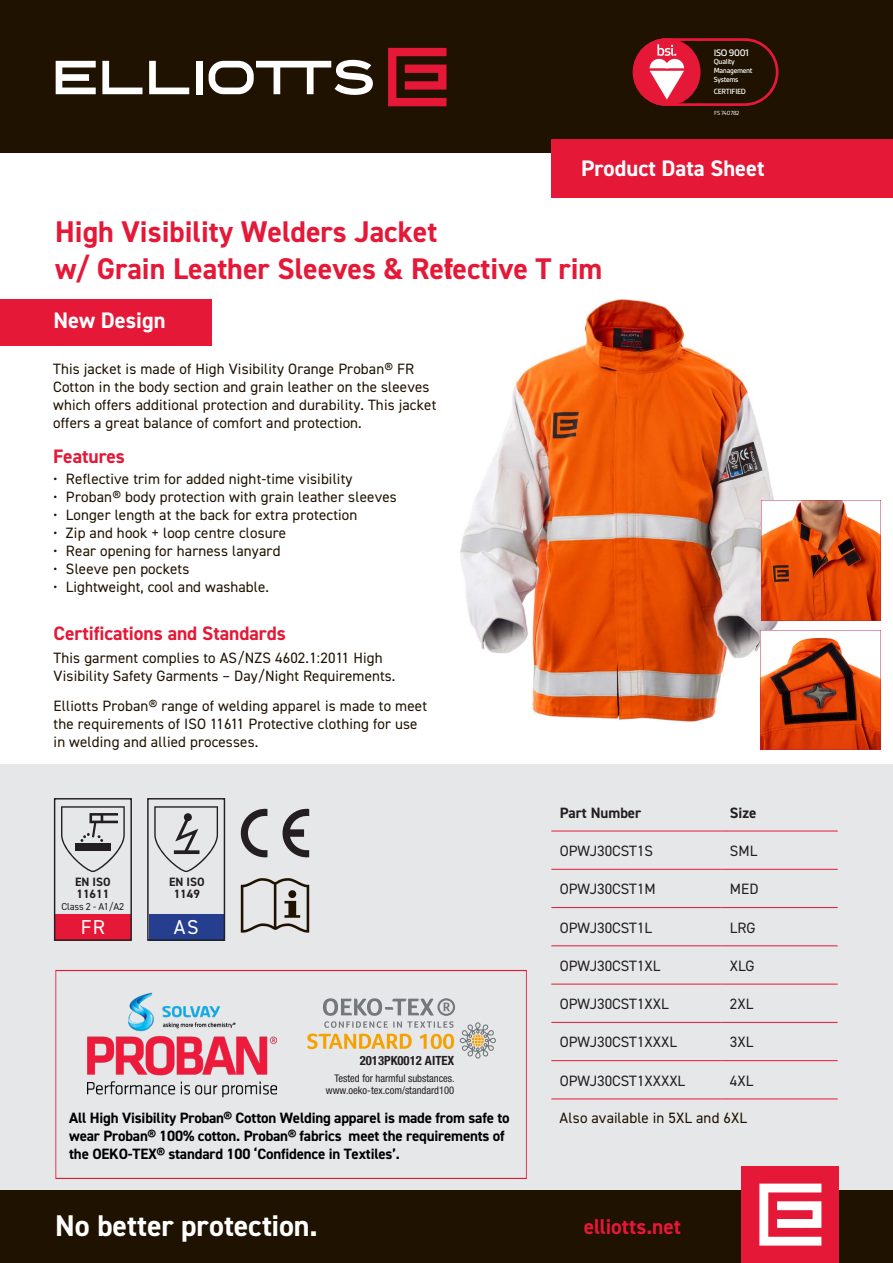
<style>
.page{position:relative;width:893px;height:1263px;background:#fff}
.page>*{position:absolute;margin:0;border:0;box-sizing:border-box;transform-origin:0 0}
.Heading{font:700 30px/36.2px "DIN2014";color:#e51837}
.t1{font:700 30px "DIN2014";letter-spacing:-.005em;color:#fff}
.t2{font:700 22.5px "DIN2014";color:#fff}
.t3{font:700 21.45px "DIN2014";letter-spacing:-.005em;color:#e51837}
.t4{font:20.1px "DIN2014";color:#fff}
.Body{font:700 19.5px "DIN2014";letter-spacing:-.005em;color:#e51837}
.Subhead_2{font:700 19.5px "DIN2014";letter-spacing:-.005em;color:#e51837}
.Subhead_2-2{font:15px/18px "DIN2014";letter-spacing:.01em;color:#1f1200}
.Body-2{font:15px/18px "DIN2014";letter-spacing:.01em;color:#1f1200}
.t5{font:700 15px/18px "DIN2014";letter-spacing:-.01em;color:#000}
.Table_Body{font:15px "DIN2014";color:#231f20}
.Table_Heading{font:700 15px "DIN2014";color:#231f20}
.t6{font:700 condensed 12.75px "Helvetica Neue LT Pro";color:#231f20}
.t7{font:700 12.15px/12.1px "DIN2014";color:#231f20;text-align:center}
.t8{font:condensed 10.5px/12.1px "Helvetica Neue LT Pro";color:#231f20;text-align:right}
.t9{font:500 10.2px "Gesta";letter-spacing:-.035em;color:#fff}
.t10{font:10.05px "DIN2014";letter-spacing:-.02em;color:#231f20}
.t11{font:500 8.1px "Gesta";letter-spacing:-.035em;color:#fff}
.t12{font:500 7.95px/8.6px "Gesta";letter-spacing:-.035em;color:#fff}
.t13{font:6.3px "Gesta";letter-spacing:-.035em;color:#fff}
</style>
<div class="page">
<img style="left:460px;top:299px;width:389px;height:424px">
<div style="left:0;top:0;width:893px;height:153px;background:#1f1200"></div>
<div style="left:0;top:1189px;width:893px;height:74px;background:#1f1200"></div>
<div style="left:0;top:764px;width:893px;height:425px;background:#e6e7e9"></div>
<svg style="left:282px;top:808px;width:27px;height:50px"></svg>
<svg style="left:240px;top:808px;width:27px;height:50px"></svg>
<svg style="left:241px;top:878px;width:68px;height:55px"></svg>
<div style="left:288px;top:890px;width:8px;height:8px;background:#1f1200;border-radius:50%"></div>
<div style="left:149px;top:914px;width:75px;height:26px;background:#253f8e"></div>
<div style="left:147px;top:798px;width:78px;height:143px;border:1px solid #231f20"></div>
<svg style="left:154px;top:806px;width:64px;height:66px"></svg>
<div style="left:55px;top:914px;width:76px;height:26px;background:#e51837"></div>
<div style="left:54px;top:798px;width:78px;height:143px;border:1px solid #231f20"></div>
<svg style="left:61px;top:806px;width:64px;height:66px"></svg>
<svg style="left:307px;top:998px;width:189px;height:60px"></svg>
<img style="left:87px;top:992px;width:190px;height:105px">
<hr style="left:551px;top:869px;width:170px;height:1px;background:#e51837">
<hr style="left:721px;top:869px;width:117px;height:1px;background:#e51837">
<hr style="left:551px;top:907px;width:170px;height:1px;background:#e51837">
<hr style="left:721px;top:907px;width:117px;height:1px;background:#e51837">
<hr style="left:551px;top:945px;width:170px;height:1px;background:#e51837">
<hr style="left:721px;top:945px;width:117px;height:1px;background:#e51837">
<hr style="left:551px;top:984px;width:170px;height:1px;background:#e51837">
<hr style="left:721px;top:984px;width:117px;height:1px;background:#e51837">
<hr style="left:551px;top:1022px;width:170px;height:1px;background:#e51837">
<hr style="left:721px;top:1022px;width:117px;height:1px;background:#e51837">
<hr style="left:551px;top:1060px;width:170px;height:1px;background:#e51837">
<hr style="left:721px;top:1060px;width:117px;height:1px;background:#e51837">
<hr style="left:551px;top:831px;width:170px;height:1px;background:#e51837">
<hr style="left:721px;top:831px;width:117px;height:1px;background:#e51837">
<hr style="left:551px;top:1098px;width:170px;height:1px;background:#e51837">
<hr style="left:721px;top:1098px;width:117px;height:1px;background:#e51837">
<div style="left:0;top:299px;width:212px;height:47px;background:#e51837"></div>
<svg style="left:388px;top:48px;width:58px;height:58px"></svg>
<div style="left:196px;top:61px;width:6px;height:33px;background:#fff"></div>
<svg style="left:209px;top:60px;width:164px;height:35px"></svg>
<svg style="left:56px;top:61px;width:40px;height:33px"></svg>
<svg style="left:102px;top:61px;width:40px;height:33px"></svg>
<svg style="left:149px;top:61px;width:40px;height:33px"></svg>
<div style="left:741px;top:1166px;width:98px;height:97px;background:#e51837"></div>
<svg style="left:759px;top:1183px;width:62px;height:62px"></svg>
<svg style="left:633px;top:38px;width:145px;height:68px"></svg>
<div style="left:551px;top:139px;width:342px;height:59px;background:#e51837"></div>
<div style="left:55px;top:970px;width:472px;height:209px;border:1px solid #e51837"></div>
<img style="left:761px;top:630px;width:119px;height:119px">
<img style="left:761px;top:501px;width:120px;height:119px">
<p class="t9" style="left:714px;top:47px;width:37px">ISO 9001</p>
<p class="t12" style="left:714px;top:58px;width:40px">Quality<br>Management<br>Systems</p>
<p class="t11" style="left:714px;top:87px;width:34px">CERTIFIED</p>
<p class="t13" style="left:714px;top:109px;width:27px">FS 740782</p>
<h2 class="t2" style="left:581px;top:154px;width:185px">Product Data Sheet</h2>
<p class="Heading" style="left:55px;top:214px;width:549px">High Visibility Welders Jacket<br>w/ Grain Leather Sleeves &amp; Reflective T rim</p>
<h2 class="t2" style="left:53px;top:305px;width:114px">New Design</h2>
<p class="Subhead_2-2" style="left:53px;top:359px;width:385px">This jacket is made of High Visibility Orange Proban® FR Cotton in the body section and grain leather on the sleeves which offers additional protection and durability. This jacket offers a great balance of comfort and protection.</p>
<p class="Subhead_2" style="left:53px;top:443px;width:73px">Features</p>
<p class="Subhead_2-2" style="left:53px;top:470px;width:301px">• Reflective trim for added night-time visibility</p>
<p class="Subhead_2-2" style="left:53px;top:488px;width:345px">• Proban® body protection with grain leather sleeves</p>
<p class="Subhead_2-2" style="left:53px;top:506px;width:306px">• Longer length at the back for extra protection</p>
<p class="Subhead_2-2" style="left:53px;top:524px;width:234px">• Zip and hook + loop centre closure</p>
<p class="Subhead_2-2" style="left:53px;top:542px;width:229px">• Rear opening for harness lanyard</p>
<p class="Subhead_2-2" style="left:53px;top:560px;width:138px">• Sleeve pen pockets</p>
<p class="Subhead_2-2" style="left:53px;top:578px;width:217px">• Lightweight, cool and washable.</p>
<p class="Body" style="left:54px;top:621px;width:234px">Certifications and Standards</p>
<p class="Body-2" style="left:54px;top:648px;width:343px">This garment complies to AS/NZS 4602.1:2011 High<br>Visibility Safety Garments – Day/Night Requirements.</p>
<p class="Body-2" style="left:54px;top:697px;width:375px">Elliotts Proban® range of welding apparel is made to meet the requirements of ISO 11611 Protective clothing for use in welding and allied processes.</p>
<p class="t7" style="left:75px;top:875px;width:37px;text-align:left">EN ISO<br>11611</p>
<p class="t10" style="left:62px;top:900px;width:64px">Class 2 - A1/A2</p>
<h3 class="t4" style="left:81px;top:915px;width:26px">FR</h3>
<p class="t7" style="left:169px;top:875px;width:37px">EN ISO<br>1149</p>
<h3 class="t4" style="left:174px;top:915px;width:26px">AS</h3>
<p class="t6" style="left:360px;top:1052px;width:96px">2013PK0012 AITEX</p>
<p class="t8" style="left:326px;top:1072px;width:130px">Tested for harmful substances. www.oeko-tex.com/standard100</p>
<p class="t5" style="left:69px;top:1109px;width:442px">All High Visibility Proban® Cotton Welding apparel is made from safe to wear Proban® 100% cotton. Proban® fabrics meet the requirements of the OEKO-TEX® standard 100 ‘Confidence in Textiles’.</p>
<p class="Table_Heading" style="left:560px;top:802px;width:83px">Part Number</p>
<p class="Table_Heading" style="left:730px;top:802px;width:28px">Size</p>
<p class="Table_Body" style="left:560px;top:841px;width:95px">OPWJ30CST1S</p>
<p class="Table_Body" style="left:730px;top:841px;width:29px">SML</p>
<p class="Table_Body" style="left:560px;top:880px;width:97px">OPWJ30CST1M</p>
<p class="Table_Body" style="left:730px;top:880px;width:30px">MED</p>
<p class="Table_Body" style="left:560px;top:918px;width:94px">OPWJ30CST1L</p>
<p class="Table_Body" style="left:730px;top:918px;width:27px">LRG</p>
<p class="Table_Body" style="left:560px;top:956px;width:102px">OPWJ30CST1XL</p>
<p class="Table_Body" style="left:730px;top:956px;width:26px">XLG</p>
<p class="Table_Body" style="left:560px;top:994px;width:110px">OPWJ30CST1XXL</p>
<p class="Table_Body" style="left:730px;top:994px;width:25px">2XL</p>
<p class="Table_Body" style="left:560px;top:1033px;width:119px">OPWJ30CST1XXXL</p>
<p class="Table_Body" style="left:730px;top:1033px;width:25px">3XL</p>
<p class="Table_Body" style="left:560px;top:1071px;width:127px">OPWJ30CST1XXXXL</p>
<p class="Table_Body" style="left:730px;top:1071px;width:25px">4XL</p>
<p class="Body-2" style="left:560px;top:1108px;width:189px">Also available in 5XL and 6XL</p>
<h1 class="t1" style="left:55px;top:1206px;width:264px">No better protection.</h1>
<h3 class="t3" style="left:584px;top:1213px;width:99px">elliotts.net</h3>
</div>
